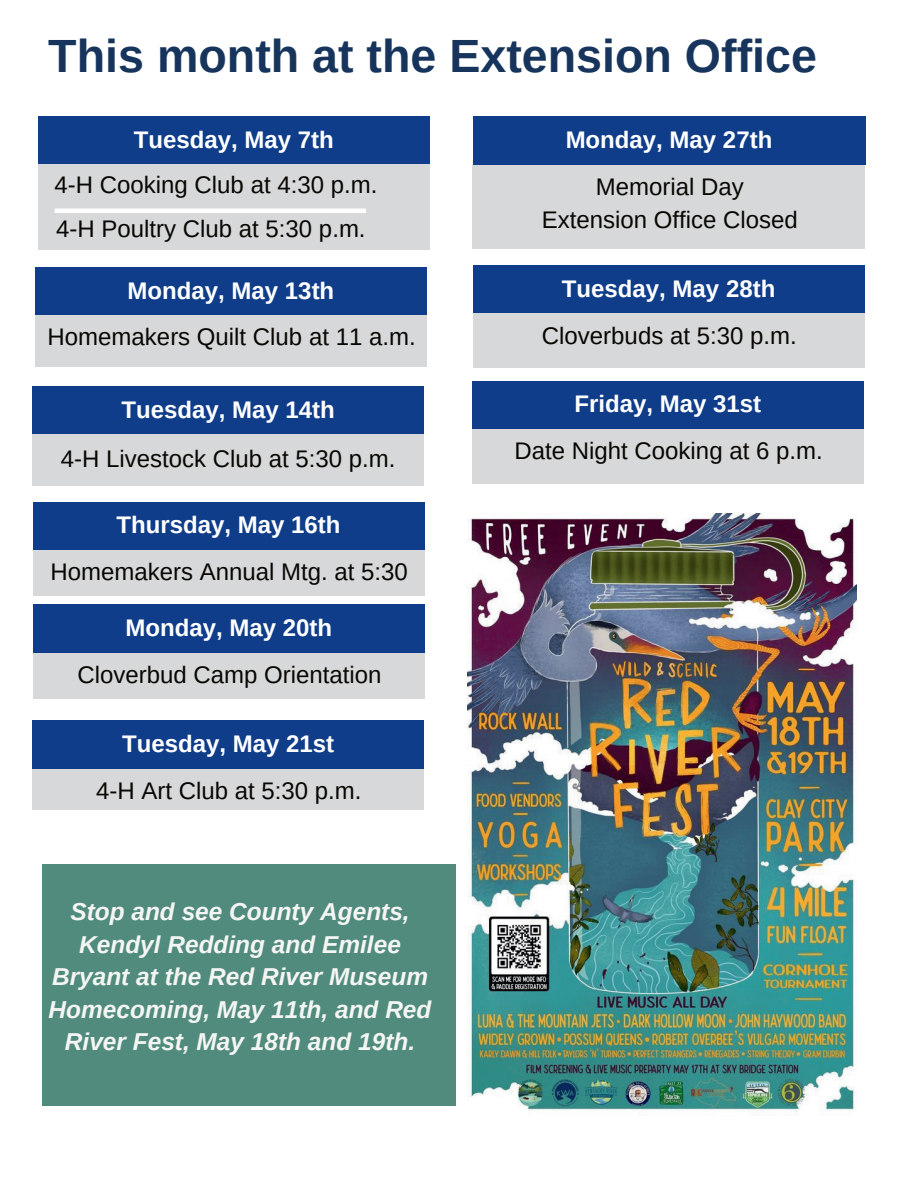
<style>
.page{position:relative;width:918px;height:1188px;background:#fff}
.page>*{position:absolute;margin:0;border:0;box-sizing:border-box;transform-origin:0 0}
.t1{font:700 46.65px "Arimo";color:#17355c}
.t2{font:italic 700 24.45px/32.7px "Arimo";color:#f5f6f4;text-align:center}
.t3{font:24px/32.7px "Arimo";color:#080704;text-align:center}
.t4{font:700 24px "Arimo";color:#fff}
</style>
<div class="page">
<div style="left:38px;top:117px;width:392px;height:48px;background:#103d89"></div>
<div style="left:38px;top:165px;width:392px;height:85px;background:#d7d8d9"></div>
<hr style="left:55px;top:209px;width:311px;height:4px;background:#fff">
<div style="left:32px;top:721px;width:392px;height:48px;background:#103d89"></div>
<div style="left:32px;top:769px;width:392px;height:41px;background:#d7d8d9"></div>
<div style="left:473px;top:265px;width:392px;height:48px;background:#103d89"></div>
<div style="left:473px;top:313px;width:392px;height:55px;background:#d7d8d9"></div>
<div style="left:35px;top:267px;width:392px;height:48px;background:#103d89"></div>
<div style="left:35px;top:315px;width:392px;height:52px;background:#d7d8d9"></div>
<div style="left:33px;top:502px;width:391px;height:48px;background:#103d89"></div>
<div style="left:33px;top:550px;width:391px;height:46px;background:#d7d8d9"></div>
<div style="left:33px;top:605px;width:392px;height:48px;background:#103d89"></div>
<div style="left:33px;top:653px;width:392px;height:46px;background:#d7d8d9"></div>
<div style="left:32px;top:386px;width:392px;height:48px;background:#103d89"></div>
<div style="left:32px;top:434px;width:392px;height:52px;background:#d7d8d9"></div>
<div style="left:473px;top:117px;width:392px;height:48px;background:#103d89"></div>
<div style="left:473px;top:165px;width:392px;height:83px;background:#d7d8d9"></div>
<div style="left:472px;top:381px;width:392px;height:48px;background:#103d89"></div>
<div style="left:472px;top:429px;width:392px;height:54px;background:#d7d8d9"></div>
<div style="left:43px;top:865px;width:413px;height:241px;background:#508b7e"></div>
<img style="left:467px;top:514px;width:389px;height:597px">
<h1 class="t1" style="left:48px;top:24px;width:770px">This month at the Extension Office</h1>
<p class="t4" style="left:134px;top:123px;width:202px">Tuesday, May 7th</p>
<p class="t3" style="left:55px;top:168px;width:324px">4-H Cooking Club at 4:30 p.m.</p>
<p class="t3" style="left:56px;top:212px;width:311px">4-H Poultry Club at 5:30 p.m.</p>
<p class="t4" style="left:128px;top:274px;width:208px">Monday, May 13th</p>
<p class="t3" style="left:48px;top:321px;width:370px">Homemakers Quilt Club at 11 a.m.</p>
<p class="t4" style="left:122px;top:393px;width:215px">Tuesday, May 14th</p>
<p class="t3" style="left:61px;top:442px;width:336px">4-H Livestock Club at 5:30 p.m.</p>
<p class="t4" style="left:117px;top:509px;width:226px">Thursday, May 16th</p>
<p class="t3" style="left:51px;top:556px;width:359px">Homemakers Annual Mtg. at 5:30</p>
<p class="t4" style="left:126px;top:611px;width:208px">Monday, May 20th</p>
<p class="t3" style="left:78px;top:659px;width:306px">Cloverbud Camp Orientation</p>
<p class="t4" style="left:122px;top:727px;width:214px">Tuesday, May 21st</p>
<p class="t3" style="left:96px;top:775px;width:267px">4-H Art Club at 5:30 p.m.</p>
<p class="t2" style="left:49px;top:896px;width:384px">Stop and see County Agents,<br>Kendyl Redding and Emilee<br>Bryant at the Red River Museum<br>Homecoming, May 11th, and Red<br>River Fest, May 18th and 19th.</p>
<p class="t4" style="left:566px;top:123px;width:208px">Monday, May 27th</p>
<p class="t3" style="left:542px;top:171px;width:258px">Memorial Day<br>Extension Office Closed</p>
<p class="t4" style="left:562px;top:272px;width:215px">Tuesday, May 28th</p>
<p class="t3" style="left:542px;top:319px;width:256px">Cloverbuds at 5:30 p.m.</p>
<p class="t4" style="left:575px;top:388px;width:188px">Friday, May 31st</p>
<p class="t3" style="left:515px;top:435px;width:310px">Date Night Cooking at 6 p.m.</p>
</div>
